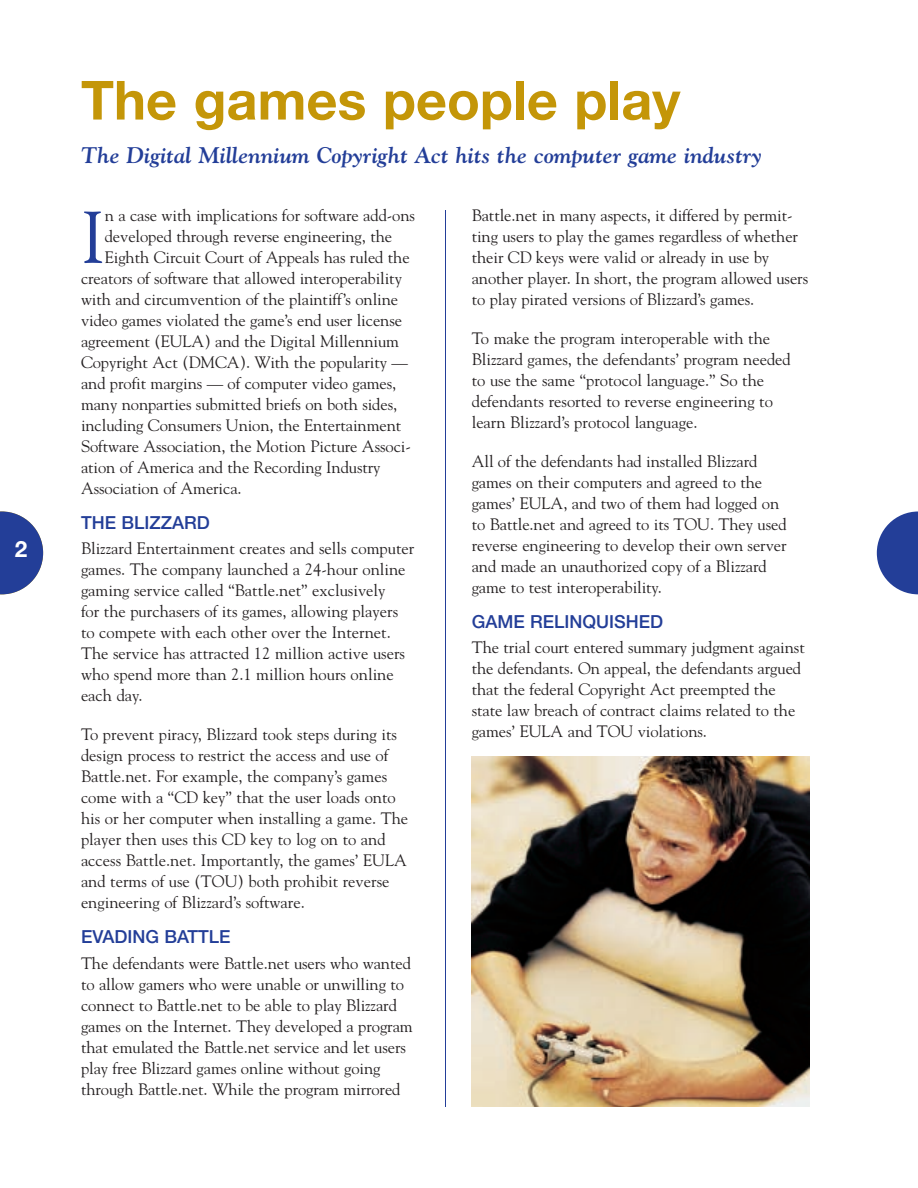
<style>
.page{position:relative;width:918px;height:1188px;background:#fff}
.page>*{position:absolute;margin:0;border:0;box-sizing:border-box;transform-origin:0 0}
.t1{font:72.9px "Goudy Std";color:#233e98}
.t2{font:700 54px "Helvetica Neue LT Std";color:#c49608}
.t3{font:italic 700 22.5px "Goudy Std";color:#233e98}
.t4{font:700 22.5px "Helvetica Neue LT Std";color:#fff}
.t5{font:500 18px "Helvetica Neue LT Std";color:#233e98}
.t6{font:16.5px/21px "Goudy Std";letter-spacing:-.005em;color:#231f20}
</style>
<div class="page">
<svg style="left:0;top:512px;width:43px;height:82px"></svg>
<hr style="left:445px;top:210px;width:1px;height:897px;background:#233e98">
<svg style="left:877px;top:512px;width:41px;height:82px"></svg>
<img style="left:472px;top:756px;width:338px;height:351px">
<h3 class="t4" style="left:15px;top:541px;width:14px">2</h3>
<h2 class="t2" style="left:81px;top:81px;width:601px">The games people play</h2>
<h3 class="t3" style="left:81px;top:142px;width:682px">The Digital Millennium Copyright Act hits the computer game industry</h3>
<h1 class="t1" style="left:81px;top:195px;width:26px">I</h1>
<p class="t6" style="left:105px;top:205px;width:312px">n a case with implications for software add-ons</p>
<p class="t6" style="left:105px;top:226px;width:289px">developed through reverse engineering, the</p>
<p class="t6" style="left:105px;top:247px;width:306px">Eighth Circuit Court of Appeals has ruled the</p>
<p class="t6" style="left:81px;top:268px;width:323px">creators of software that allowed interoperability</p>
<p class="t6" style="left:81px;top:289px;width:319px">with and circumvention of the plaintiff’s online</p>
<p class="t6" style="left:81px;top:310px;width:323px">video games violated the game’s end user license</p>
<p class="t6" style="left:81px;top:331px;width:320px">agreement (EULA) and the Digital Millennium</p>
<p class="t6" style="left:81px;top:352px;width:328px">Copyright Act (DMCA). With the popularity —</p>
<p class="t6" style="left:81px;top:373px;width:317px">and profit margins — of computer video games,</p>
<p class="t6" style="left:81px;top:394px;width:318px">many nonparties submitted briefs on both sides,</p>
<p class="t6" style="left:81px;top:415px;width:322px">including Consumers Union, the Entertainment</p>
<p class="t6" style="left:81px;top:436px;width:331px">Software Association, the Motion Picture Associ-</p>
<p class="t6" style="left:81px;top:457px;width:301px">ation of America and the Recording Industry</p>
<p class="t6" style="left:81px;top:478px;width:162px">Association of America.</p>
<p class="t5" style="left:81px;top:516px;width:130px">THE BLIZZARD</p>
<p class="t6" style="left:81px;top:538px;width:335px">Blizzard Entertainment creates and sells computer games. The company launched a 24-hour online gaming service called “Battle.net” exclusively<br>for the purchasers of its games, allowing players to compete with each other over the Internet.<br>The service has attracted 12 million active users who spend more than 2.1 million hours online each day.</p>
<p class="t6" style="left:81px;top:724px;width:329px">To prevent piracy, Blizzard took steps during its design process to restrict the access and use of Battle.net. For example, the company’s games come with a “CD key” that the user loads onto his or her computer when installing a game. The player then uses this CD key to log on to and access Battle.net. Importantly, the games’ EULA and terms of use (TOU) both prohibit reverse engineering of Blizzard’s software.</p>
<p class="t5" style="left:81px;top:931px;width:151px">EVADING BATTLE</p>
<p class="t6" style="left:81px;top:953px;width:333px">The defendants were Battle.net users who wanted to allow gamers who were unable or unwilling to connect to Battle.net to be able to play Blizzard games on the Internet. They developed a program that emulated the Battle.net service and let users play free Blizzard games online without going through Battle.net. While the program mirrored</p>
<p class="t6" style="left:472px;top:205px;width:338px">Battle.net in many aspects, it differed by permit&shy;ting users to play the games regardless of whether their CD keys were valid or already in use by another player. In short, the program allowed users to play pirated versions of Blizzard’s games.</p>
<p class="t6" style="left:472px;top:328px;width:321px">To make the program interoperable with the Blizzard games, the defendants’ program needed to use the same “protocol language.” So the defendants resorted to reverse engineering to learn Blizzard’s protocol language.</p>
<p class="t6" style="left:472px;top:451px;width:316px">All of the defendants had installed Blizzard games on their computers and agreed to the games’ EULA, and two of them had logged on to Battle.net and agreed to its TOU. They used reverse engineering to develop their own server and made an unauthorized copy of a Blizzard game to test interoperability.</p>
<p class="t5" style="left:472px;top:615px;width:193px">GAME RELINQUISHED</p>
<p class="t6" style="left:472px;top:637px;width:335px">The trial court entered summary judgment against the defendants. On appeal, the defendants argued that the federal Copyright Act preempted the state law breach of contract claims related to the games’ EULA and TOU violations.</p>
</div>
